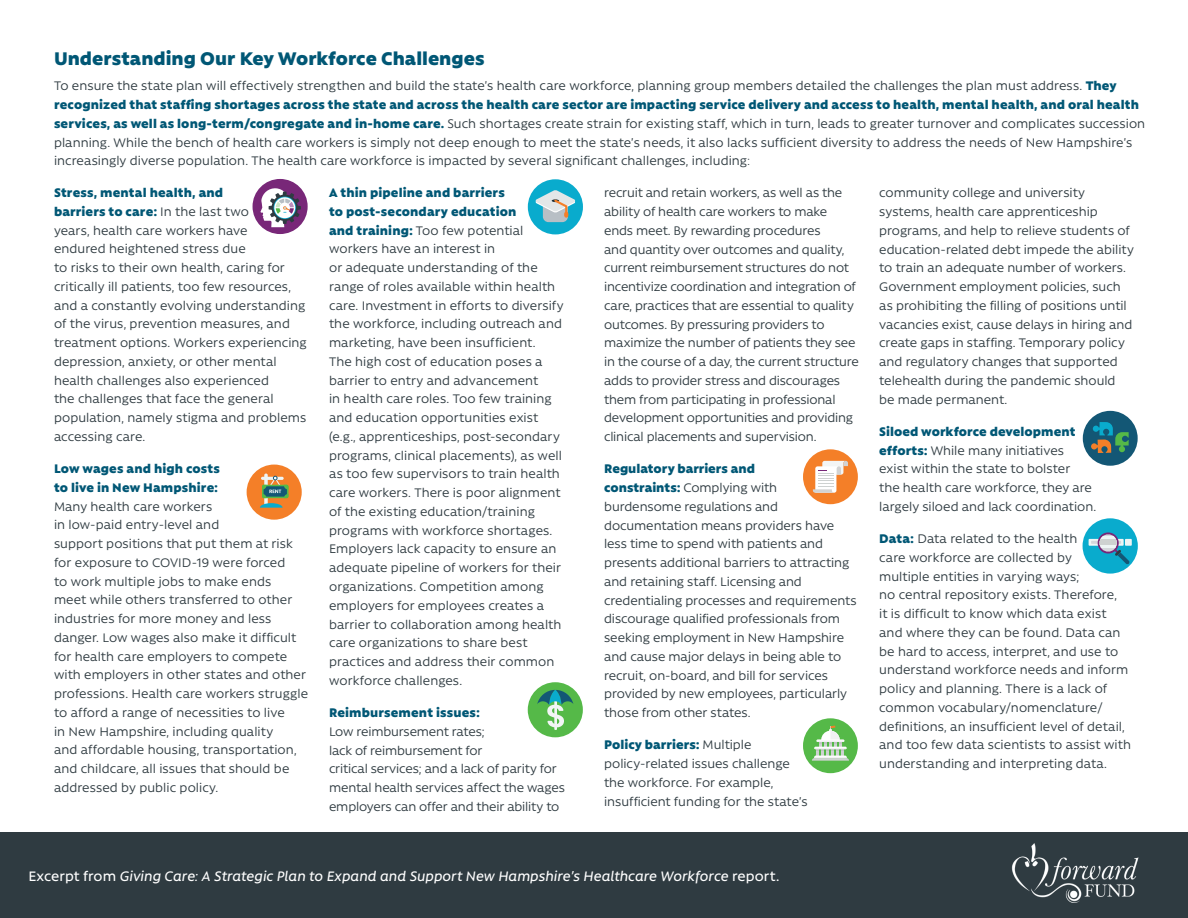
<style>
.page{position:relative;width:1188px;height:918px;background:#fff}
.page>*{position:absolute;margin:0;border:0;box-sizing:border-box;transform-origin:0 0}
.t1{font:900 21px "Rawson Pro";color:#005775}
.t2{font:italic 500 15.75px "Rawson";color:#fff}
.t3{font:14.25px/18.8px "Rawson Pro";letter-spacing:.005em;color:#2f3b41}
.t4{font:900 14.25px/18.8px "Rawson Pro";letter-spacing:.01em;color:#005775}
.s1{font-weight:900;color:#005775}
.s2{font-style:normal}
</style>
<div class="page">
<div style="left:253px;top:179px;width:55px;height:55px;background:#782778;border-radius:50%"></div>
<svg style="left:260px;top:188px;width:41px;height:39px"></svg>
<div style="left:803px;top:449px;width:55px;height:55px;background:#f47f28;border-radius:50%"></div>
<svg style="left:813px;top:461px;width:35px;height:32px"></svg>
<div style="left:247px;top:465px;width:55px;height:55px;background:#f47f28;border-radius:50%"></div>
<svg style="left:260px;top:476px;width:28px;height:32px"></svg>
<div style="left:803px;top:718px;width:55px;height:55px;background:#55b948;border-radius:50%"></div>
<svg style="left:812px;top:725px;width:37px;height:36px"></svg>
<div style="left:528px;top:179px;width:55px;height:55px;background:#09abcd;border-radius:50%"></div>
<svg style="left:535px;top:190px;width:40px;height:32px"></svg>
<div style="left:1083px;top:411px;width:55px;height:55px;background:#135775;border-radius:50%"></div>
<svg style="left:1091px;top:422px;width:38px;height:31px"></svg>
<div style="left:528px;top:682px;width:55px;height:55px;background:#55b948;border-radius:50%"></div>
<svg style="left:537px;top:690px;width:36px;height:40px"></svg>
<div style="left:1083px;top:518px;width:55px;height:56px;background:#09abcd;border-radius:50%"></div>
<div style="left:1125px;top:539px;width:7px;height:7px;background:#eef5f5"></div>
<div style="left:1089px;top:539px;width:35px;height:7px;background:#eef5f5"></div>
<hr style="left:1091px;top:541px;width:30px;height:3px;background:#d3d7db">
<svg style="left:1097px;top:532px;width:33px;height:32px"></svg>
<svg style="left:1099px;top:537px;width:19px;height:11px"></svg>
<div style="left:1099px;top:540px;width:19px;height:5px;background:#ced2d1"></div>
<div style="left:0;top:833px;width:1188px;height:85px;background:#2f3b41"></div>
<img style="left:1011px;top:843px;width:128px;height:60px">
<h1 class="t1" style="left:54px;top:46px;width:432px">Understanding Our Key Workforce Challenges</h1>
<p class="t3" style="left:54px;top:77px;width:1093px">To ensure the state plan will effectively strengthen and build the state’s health care workforce, planning group members detailed the challenges the plan must address. <span class="s1">They recognized that staffing shortages across the state and across the health care sector are impacting service delivery and access to health, mental health, and oral health services, as well as long-term/congregate and in-home care.</span> Such shortages create strain for existing staff, which in turn, leads to greater turnover and complicates succession planning. While the bench of health care workers is simply not deep enough to meet the state’s needs, it also lacks sufficient diversity to address the needs of New Hampshire’s increasingly diverse population. The health care workforce is impacted by several significant challenges, including:</p>
<p class="t3" style="left:54px;top:183px;width:254px"><span class="s1">Stress, mental health, and<br>barriers to care:</span> In the last two<br>years, health care workers have<br>endured heightened stress due<br>to risks to their own health, caring for critically ill patients, too few resources, and a constantly evolving understanding of the virus, prevention measures, and treatment options. Workers experiencing depression, anxiety, or other mental health challenges also experienced<br>the challenges that face the general population, namely stigma and problems accessing care.</p>
<p class="t4" style="left:54px;top:459px;width:167px">Low wages and high costs to live in New Hampshire:</p>
<p class="t3" style="left:54px;top:497px;width:256px">Many health care workers<br>in low-paid entry-level and<br>support positions that put them at risk for exposure to COVID-19 were forced<br>to work multiple jobs to make ends<br>meet while others transferred to other industries for more money and less danger. Low wages also make it difficult for health care employers to compete with employers in other states and other professions. Health care workers struggle to afford a range of necessities to live<br>in New Hampshire, including quality<br>and affordable housing, transportation, and childcare, all issues that should be addressed by public policy.</p>
<p class="t3" style="left:329px;top:183px;width:236px"><span class="s1">A thin pipeline and barriers<br>to post-secondary education<br>and training:</span> Too few potential workers have an interest in<br>or adequate understanding of the range of roles available within health care. Investment in efforts to diversify the workforce, including outreach and marketing, have been insufficient.<br>The high cost of education poses a barrier to entry and advancement<br>in health care roles. Too few training and education opportunities exist (e.g., apprenticeships, post-secondary programs, clinical placements), as well as too few supervisors to train health care workers. There is poor alignment of the existing education/training programs with workforce shortages.<br>Employers lack capacity to ensure an adequate pipeline of workers for their organizations. Competition among employers for employees creates a barrier to collaboration among health care organizations to share best practices and address their common workforce challenges.</p>
<p class="t4" style="left:329px;top:703px;width:152px">Reimbursement issues:</p>
<p class="t3" style="left:329px;top:722px;width:237px">Low reimbursement rates;<br>lack of reimbursement for<br>critical services; and a lack of parity for mental health services affect the wages employers can offer and their ability to</p>
<p class="t3" style="left:604px;top:183px;width:256px">recruit and retain workers, as well as the ability of health care workers to make ends meet. By rewarding procedures<br>and quantity over outcomes and quality, current reimbursement structures do not incentivize coordination and integration of care, practices that are essential to quality outcomes. By pressuring providers to maximize the number of patients they see in the course of a day, the current structure adds to provider stress and discourages them from participating in professional development opportunities and providing clinical placements and supervision.</p>
<p class="t3" style="left:604px;top:459px;width:254px"><span class="s1">Regulatory barriers and<br>constraints:</span> Complying with burdensome regulations and documentation means providers have less time to spend with patients and presents additional barriers to attracting and retaining staff. Licensing and credentialing processes and requirements discourage qualified professionals from seeking employment in New Hampshire and cause major delays in being able to recruit, on-board, and bill for services provided by new employees, particularly those from other states.</p>
<p class="t3" style="left:604px;top:735px;width:205px"><span class="s1">Policy barriers:</span> Multiple policy-related issues challenge the workforce. For example, insufficient funding for the state’s</p>
<p class="t3" style="left:879px;top:183px;width:256px">community college and university systems, health care apprenticeship programs, and help to relieve students of education-related debt impede the ability to train an adequate number of workers.<br>Government employment policies, such as prohibiting the filling of positions until vacancies exist, cause delays in hiring and create gaps in staffing. Temporary policy and regulatory changes that supported telehealth during the pandemic should be made permanent.</p>
<p class="t3" style="left:879px;top:422px;width:219px"><span class="s1">Siloed workforce development efforts:</span> While many initiatives exist within the state to bolster<br>the health care workforce, they are largely siloed and lack coordination.</p>
<p class="t3" style="left:879px;top:529px;width:253px"><span class="s1">Data:</span> Data related to the health<br>care workforce are collected by<br>multiple entities in varying ways;<br>no central repository exists. Therefore,<br>it is difficult to know which data exist and where they can be found. Data can be hard to access, interpret, and use to understand workforce needs and inform policy and planning. There is a lack of common vocabulary/nomenclature/ definitions, an insufficient level of detail, and too few data scientists to assist with understanding and interpreting data.</p>
<p class="t2" style="left:28px;top:868px;width:753px"><span class="s2">Excerpt from</span> Giving Care: A Strategic Plan to Expand and Support New Hampshire’s Healthcare Workforce <span class="s2">report.</span></p>
</div>
